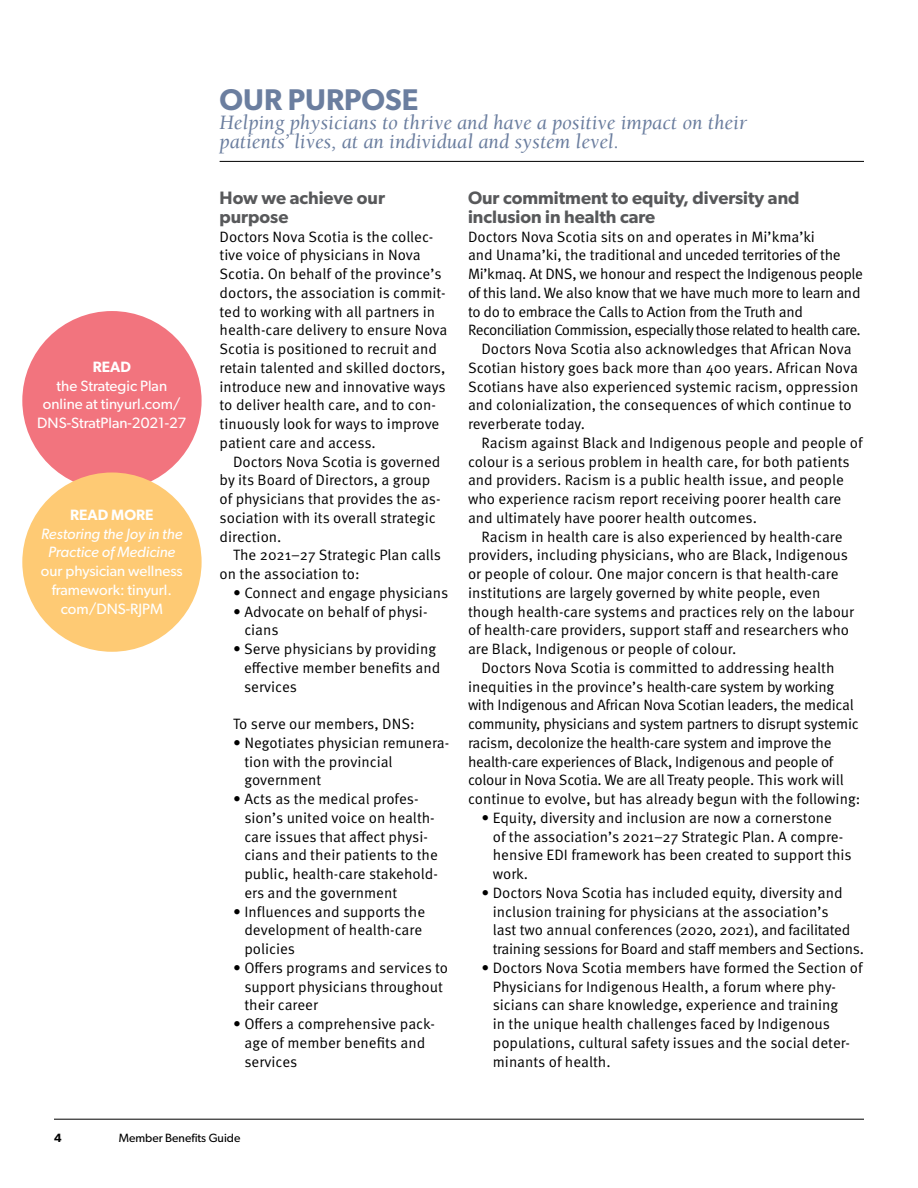
<style>
.page{position:relative;width:918px;height:1188px;background:#fff}
.page>*{position:absolute;margin:0;border:0;box-sizing:border-box;transform-origin:0 0}
.hed_1{font:600 30px "Gibson";color:#6b7e9f}
.Dek{font:italic 21px/18.8px "Berkeley Std";color:#6b7e9f}
.hed_2{font:600 18px/18.8px "Gibson";color:#58595b}
.body_indent{font:15px/18.8px "Meta OT Norm";color:#000}
.body_no_indent{font:15px/18.8px "Meta OT Norm";letter-spacing:-.005em;color:#000}
.body_indent-2{font:15px/18.8px "Meta OT Norm";letter-spacing:-.02em;color:#000}
.bubble_body{font:15px/18.8px "Gibson";color:#fff;text-align:center}
.body_no_indent-2{font:15px "Meta OT Norm";letter-spacing:-.04em;color:#000}
.bubble_hed{font:600 15px "Gibson";color:#fff}
.t1{font:12px "Gibson";color:#000}
.t2{font:600 12px "Gibson";color:#000}
.s1{font-style:italic}
</style>
<div class="page">
<hr style="left:54px;top:1119px;width:810px;height:1px;background:#000">
<div style="left:22px;top:311px;width:180px;height:179px;background:#f2747e;border-radius:50%"></div>
<hr style="left:220px;top:161px;width:644px;height:1px;background:#000">
<div style="left:22px;top:472px;width:180px;height:180px;background:#feca74;border-radius:50%"></div>
<p class="bubble_hed" style="left:93px;top:358px;width:40px">READ</p>
<p class="bubble_body" style="left:37px;top:376px;width:151px">the Strategic Plan online at tinyurl.com/<br>DNS-StratPlan-2021-27</p>
<p class="bubble_hed" style="left:70px;top:506px;width:85px">READ MORE</p>
<p class="bubble_body" style="left:41px;top:524px;width:144px"><span class="s1">Restoring the Joy in the<br>Practice of Medicine </span>our physician wellness framework: tinyurl. com/DNS-RJPM</p>
<p class="hed_1" style="left:220px;top:82px;width:200px">OUR PURPOSE</p>
<p class="Dek" style="left:220px;top:113px;width:529px">Helping physicians to thrive and have a positive impact on their patients’ lives, at an individual and system level.</p>
<p class="hed_2" style="left:220px;top:188px;width:167px">How we achieve our purpose</p>
<p class="body_no_indent" style="left:220px;top:227px;width:229px">Doctors Nova Scotia is the collec&shy;tive voice of physicians in Nova Scotia. On behalf of the province’s doctors, the association is commit&shy;ted to working with all partners in health-care delivery to ensure Nova Scotia is positioned to recruit and retain talented and skilled doctors, introduce new and innovative ways to deliver health care, and to con&shy;tinuously look for ways to improve patient care and access.</p>
<p class="body_indent" style="left:220px;top:452px;width:223px;text-indent:14px">Doctors Nova Scotia is governed by its Board of Directors, a group of physicians that provides the as&shy;sociation with its overall strategic direction.</p>
<p class="body_indent" style="left:220px;top:546px;width:223px;text-indent:14px">The 2021–27 Strategic Plan calls on the association to:</p>
<p class="body_indent" style="left:233px;top:583px;width:217px">• Connect and engage physicians</p>
<p class="body_indent" style="left:244px;top:602px;width:185px;text-indent:-11px">• Advocate on behalf of physi&shy;cians</p>
<p class="body_indent" style="left:244px;top:640px;width:198px;text-indent:-11px">• Serve physicians by providing effective member benefits and services</p>
<p class="body_indent" style="left:233px;top:715px;width:183px">To serve our members, DNS:</p>
<p class="body_indent" style="left:244px;top:733px;width:206px;text-indent:-11px">• Negotiates physician remunera&shy;tion with the provincial government</p>
<p class="body_indent" style="left:244px;top:790px;width:195px;text-indent:-11px">• Acts as the medical profes&shy;sion’s united voice on health&shy;care issues that affect physi&shy;cians and their patients to the public, health-care stakehold&shy;ers and the government</p>
<p class="body_indent" style="left:244px;top:902px;width:182px;text-indent:-11px">• Influences and supports the development of health-care policies</p>
<p class="body_indent" style="left:244px;top:958px;width:205px;text-indent:-11px">• Offers programs and services to support physicians throughout their career</p>
<p class="body_indent" style="left:244px;top:1015px;width:192px;text-indent:-11px">• Offers a comprehensive pack&shy;age of member benefits and services</p>
<p class="hed_2" style="left:468px;top:188px;width:333px">Our commitment to equity, diversity and inclusion in health care</p>
<p class="body_no_indent" style="left:468px;top:227px;width:349px">Doctors Nova Scotia sits on and operates in Mi’kma’ki</p>
<p class="body_no_indent" style="left:468px;top:246px;width:374px">and Unama’ki, the traditional and unceded territories of the</p>
<p class="body_no_indent" style="left:468px;top:265px;width:397px">Mi’kmaq. At DNS, we honour and respect the Indigenous people</p>
<p class="body_no_indent" style="left:468px;top:283px;width:394px">of this land. We also know that we have much more to learn and</p>
<p class="body_no_indent" style="left:468px;top:302px;width:336px">to do to embrace the Calls to Action from the Truth and</p>
<p class="body_no_indent-2" style="left:468px;top:321px;width:394px">Reconciliation Commission, especially those related to health care.</p>
<p class="body_no_indent" style="left:482px;top:340px;width:372px">Doctors Nova Scotia also acknowledges that African Nova</p>
<p class="body_no_indent" style="left:468px;top:358px;width:391px">Scotian history goes back more than 400 years. African Nova</p>
<p class="body_no_indent" style="left:468px;top:377px;width:392px">Scotians have also experienced systemic racism, oppression</p>
<p class="body_no_indent" style="left:468px;top:396px;width:385px">and colonialization, the consequences of which continue to</p>
<p class="body_no_indent" style="left:468px;top:415px;width:119px">reverberate today.</p>
<p class="body_no_indent" style="left:482px;top:433px;width:383px">Racism against Black and Indigenous people and people of</p>
<p class="body_no_indent" style="left:468px;top:452px;width:383px">colour is a serious problem in health care, for both patients</p>
<p class="body_no_indent" style="left:468px;top:471px;width:377px">and providers. Racism is a public health issue, and people</p>
<p class="body_indent" style="left:468px;top:490px;width:375px">who experience racism report receiving poorer health care and ultimately have poorer health outcomes.</p>
<p class="body_indent" style="left:468px;top:527px;width:388px;text-indent:14px">Racism in health care is also experienced by health-care providers, including physicians, who are Black, Indigenous or people of colour. One major concern is that health-care institutions are largely governed by white people, even though health-care systems and practices rely on the labour of health-care providers, support staff and researchers who are Black, Indigenous or people of colour.</p>
<p class="body_indent-2" style="left:468px;top:658px;width:394px;text-indent:14px">Doctors Nova Scotia is committed to addressing health inequities in the province’s health-care system by working with Indigenous and African Nova Scotian leaders, the medical community, physicians and system partners to disrupt systemic racism, decolonize the health-care system and improve the health-care experiences of Black, Indigenous and people of colour in Nova Scotia. We are all Treaty people. This work will continue to evolve, but has already begun with the following:</p>
<p class="body_indent" style="left:493px;top:808px;width:360px;text-indent:-11px">• Equity, diversity and inclusion are now a cornerstone<br>of the association’s 2021–27 Strategic Plan. A compre&shy;hensive EDI framework has been created to support this work.</p>
<p class="body_indent" style="left:493px;top:883px;width:373px;text-indent:-11px">• Doctors Nova Scotia has included equity, diversity and inclusion training for physicians at the association’s<br>last two annual conferences (2020, 2021), and facilitated training sessions for Board and staff members and Sections.</p>
<p class="body_indent" style="left:493px;top:958px;width:371px;text-indent:-11px">• Doctors Nova Scotia members have formed the Section of Physicians for Indigenous Health, a forum where phy&shy;sicians can share knowledge, experience and training<br>in the unique health challenges faced by Indigenous populations, cultural safety issues and the social deter&shy;minants of health.</p>
<p class="t2" style="left:54px;top:1130px;width:9px">4</p>
<p class="t1" style="left:119px;top:1130px;width:123px">Member Benefits Guide</p>
</div>
